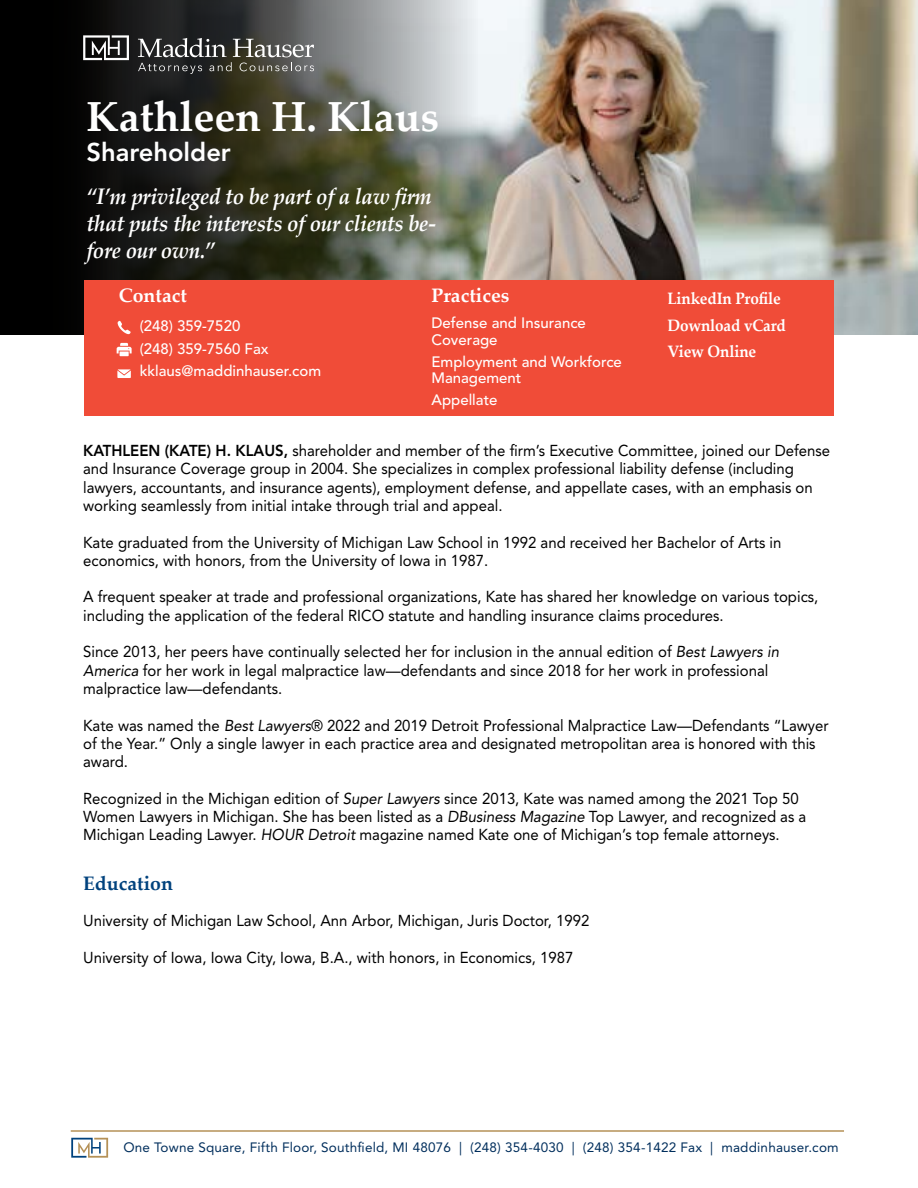
<style>
.page{position:relative;width:918px;height:1188px;background:#fff}
.page>*{position:absolute;margin:0;border:0;box-sizing:border-box;transform-origin:0 0}
.t1{font:700 42px "Palatino Linotype";color:#fff}
.t2{font:800 25.5px "Avenir LT Std";color:#fff}
.t3{font:italic 700 22.5px/27px "Palatino Linotype";letter-spacing:-.015em;color:#fff;scale:.92 1}
.t4{font:700 19.5px "Palatino Linotype";color:#fff}
.t5{font:700 19.5px "Palatino Linotype";color:#00427d}
.t6{font:700 16.5px/26.5px "Palatino Linotype";letter-spacing:-.01em;color:#fff;scale:.93 1}
.t7{font:15.75px/18.3px "Avenir LT Std";color:#000;scale:.95 1}
.t8{font:500 15px/22.5px "Avenir LT Std";color:#fff}
.t9{font:13.5px "Avenir LT Std";letter-spacing:.015em;color:#002e5c}
.s1{font-weight:800}
.s2{font-style:italic}
</style>
<div class="page">
<img style="left:477px;top:0;width:441px;height:335px">
<svg style="left:114px;top:0;width:363px;height:280px;background:#525449"></svg>
<div style="left:0;top:0;width:114px;height:335px;background:#000"></div>
<div style="left:84px;top:280px;width:750px;height:136px;background:#f04c38"></div>
<svg style="left:118px;top:321px;width:13px;height:13px"></svg>
<svg style="left:117px;top:343px;width:15px;height:13px"></svg>
<svg style="left:83px;top:35px;width:46px;height:25px"></svg>
<svg style="left:138px;top:38px;width:176px;height:36px;background:#595956"></svg>
<svg style="left:117px;top:369px;width:14px;height:9px"></svg>
<hr style="left:71px;top:1130px;width:773px;height:2px;background:#b59157">
<svg style="left:71px;top:1138px;width:37px;height:20px"></svg>
<h1 class="t1" style="left:86px;top:87px;width:354px">Kathleen H. Klaus</h1>
<h2 class="t2" style="left:86px;top:137px;width:146px">Shareholder</h2>
<h3 class="t3" style="left:86px;top:182px;width:382px">“I’m privileged to be part of a law firm that puts the interests of our clients be&shy;fore our own.”</h3>
<p class="t4" style="left:119px;top:282px;width:70px">Contact</p>
<p class="t8" style="left:140px;top:315px;width:183px">(248) 359-7520<br>(248) 359-7560 Fax kklaus@maddinhauser.com</p>
<p class="t4" style="left:431px;top:282px;width:79px">Practices</p>
<p class="t8" style="left:431px;top:315px;width:156px;line-height:16.5px">Defense and Insurance<br>Coverage</p>
<p class="t8" style="left:431px;top:353px;width:192px;line-height:16.5px">Employment and Workforce<br>Management</p>
<p class="t8" style="left:431px;top:389px;width:68px">Appellate</p>
<p class="t6" style="left:667px;top:285px;width:129px">LinkedIn Profile<br>Download vCard<br>View Online</p>
<p class="t7" style="left:83px;top:442px;width:788px"><span class="s1">KATHLEEN (KATE) H. KLAUS,</span> shareholder and member of the firm’s Executive Committee, joined our Defense and Insurance Coverage group in 2004. She specializes in complex professional liability defense (including lawyers, accountants, and insurance agents), employment defense, and appellate cases, with an emphasis on working seamlessly from initial intake through trial and appeal.</p>
<p class="t7" style="left:83px;top:533px;width:737px">Kate graduated from the University of Michigan Law School in 1992 and received her Bachelor of Arts in economics, with honors, from the University of Iowa in 1987.</p>
<p class="t7" style="left:83px;top:588px;width:775px">A frequent speaker at trade and professional organizations, Kate has shared her knowledge on various topics, including the application of the federal RICO statute and handling insurance claims procedures.</p>
<p class="t7" style="left:83px;top:643px;width:734px">Since 2013, her peers have continually selected her for inclusion in the annual edition of <span class="s2">Best Lawyers in<br>America</span> for her work in legal malpractice law—defendants and since 2018 for her work in professional malpractice law—defendants.</p>
<p class="t7" style="left:83px;top:716px;width:786px">Kate was named the <span class="s2">Best Lawyers</span>® 2022 and 2019 Detroit Professional Malpractice Law—Defendants “Lawyer of the Year.” Only a single lawyer in each practice area and designated metropolitan area is honored with this award.</p>
<p class="t7" style="left:83px;top:789px;width:763px">Recognized in the Michigan edition of <span class="s2">Super Lawyers</span> since 2013, Kate was named among the 2021 Top 50<br>Women Lawyers in Michigan. She has been listed as a <span class="s2">DBusiness Magazine</span> Top Lawyer, and recognized as a<br>Michigan Leading Lawyer. <span class="s2">HOUR Detroit</span> magazine named Kate one of Michigan’s top female attorneys.</p>
<p class="t5" style="left:83px;top:869px;width:91px">Education</p>
<p class="t7" style="left:83px;top:912px;width:534px">University of Michigan Law School, Ann Arbor, Michigan, Juris Doctor, 1992</p>
<p class="t7" style="left:83px;top:949px;width:518px">University of Iowa, Iowa City, Iowa, B.A., with honors, in Economics, 1987</p>
<p class="t9" style="left:123px;top:1139px;width:717px">One Towne Square, Fifth Floor, Southfield, MI 48076 | (248) 354-4030 | (248) 354-1422 Fax | maddinhauser.com</p>
</div>
